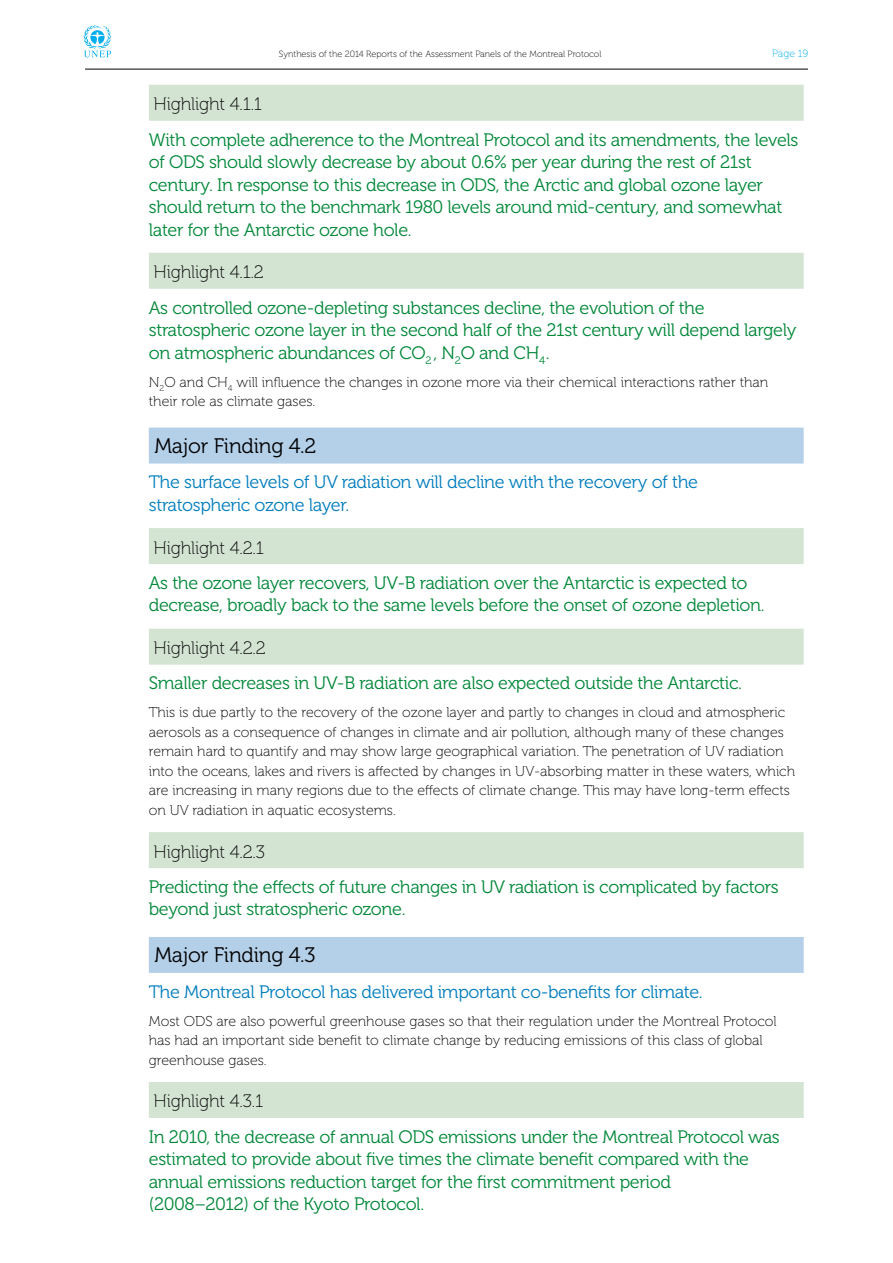
<style>
.page{position:relative;width:893px;height:1263px;background:#fff}
.page>*{position:absolute;margin:0;border:0;box-sizing:border-box;transform-origin:0 0}
.t1{font:21px "Museo 300";letter-spacing:-.01em;color:#000}
.t2{font:18px/22.5px "Museo 300";letter-spacing:-.02em;color:#008738}
.t3{font:18px/22.5px "Museo 300";letter-spacing:-.02em;color:#007dbd}
.t4{font:18px "Museo 100";letter-spacing:-.01em;color:#000}
.t5{font:14.25px/19.5px "Museo 100";color:#000}
.t6{font:10.5px "Museo 100";letter-spacing:-.005em;color:#00aeef}
.t7{font:9px "Museo 100";color:#000}
</style>
<div class="page">
<div style="left:149px;top:85px;width:655px;height:36px;background:#d4e4d3"></div>
<div style="left:149px;top:253px;width:655px;height:36px;background:#d4e4d3"></div>
<div style="left:149px;top:428px;width:655px;height:36px;background:#b4d0e9"></div>
<div style="left:149px;top:528px;width:655px;height:36px;background:#d4e4d3"></div>
<div style="left:149px;top:629px;width:655px;height:36px;background:#d4e4d3"></div>
<div style="left:149px;top:832px;width:655px;height:36px;background:#d4e4d3"></div>
<div style="left:149px;top:937px;width:655px;height:36px;background:#b4d0e9"></div>
<div style="left:149px;top:1082px;width:655px;height:36px;background:#d4e4d3"></div>
<svg style="left:83px;top:25px;width:28px;height:32px"></svg>
<hr style="left:85px;top:69px;width:723px;height:1px;background:#000">
<p class="t7" style="left:279px;top:49px;width:324px">Synthesis of the 2014 Reports of the Assessment Panels of the Montreal Protocol</p>
<p class="t6" style="left:772px;top:47px;width:38px">Page 19</p>
<p class="t4" style="left:154px;top:95px;width:110px">Highlight 4.1.1</p>
<p class="t2" style="left:149px;top:128px;width:651px">With complete adherence to the Montreal Protocol and its amendments, the levels of ODS should slowly decrease by about 0.6% per year during the rest of 21st century. In response to this decrease in ODS, the Arctic and global ozone layer should return to the benchmark 1980 levels around mid-century, and somewhat later for the Antarctic ozone hole.</p>
<p class="t4" style="left:154px;top:263px;width:112px">Highlight 4.1.2</p>
<p class="t2" style="left:149px;top:296px;width:649px">As controlled ozone-depleting substances decline, the evolution of the stratospheric ozone layer in the second half of the 21st century will depend largely on atmospheric abundances of CO<sub>2</sub> , N<sub>2</sub>O and CH<sub>4</sub>.</p>
<p class="t5" style="left:149px;top:372px;width:621px">N<sub>2</sub>O and CH<sub>4</sub> will influence the changes in ozone more via their chemical interactions rather than their role as climate gases.</p>
<p class="t1" style="left:154px;top:434px;width:163px">Major Finding 4.2</p>
<p class="t3" style="left:149px;top:471px;width:551px">The surface levels of UV radiation will decline with the recovery of the stratospheric ozone layer.</p>
<p class="t4" style="left:154px;top:538px;width:112px">Highlight 4.2.1</p>
<p class="t2" style="left:149px;top:572px;width:617px">As the ozone layer recovers, UV-B radiation over the Antarctic is expected to decrease, broadly back to the same levels before the onset of ozone depletion.</p>
<p class="t4" style="left:154px;top:638px;width:114px">Highlight 4.2.2</p>
<p class="t2" style="left:149px;top:672px;width:595px">Smaller decreases in UV-B radiation are also expected outside the Antarctic.</p>
<p class="t5" style="left:149px;top:703px;width:648px">This is due partly to the recovery of the ozone layer and partly to changes in cloud and atmospheric aerosols as a consequence of changes in climate and air pollution, although many of these changes remain hard to quantify and may show large geographical variation. The penetration of UV radiation into the oceans, lakes and rivers is affected by changes in UV-absorbing matter in these waters, which are increasing in many regions due to the effects of climate change. This may have long-term effects on UV radiation in aquatic ecosystems.</p>
<p class="t4" style="left:154px;top:842px;width:113px">Highlight 4.2.3</p>
<p class="t2" style="left:149px;top:876px;width:631px">Predicting the effects of future changes in UV radiation is complicated by factors beyond just stratospheric ozone.</p>
<p class="t1" style="left:154px;top:944px;width:163px">Major Finding 4.3</p>
<p class="t3" style="left:149px;top:981px;width:555px">The Montreal Protocol has delivered important co-benefits for climate.</p>
<p class="t5" style="left:149px;top:1011px;width:629px">Most ODS are also powerful greenhouse gases so that their regulation under the Montreal Protocol has had an important side benefit to climate change by reducing emissions of this class of global greenhouse gases.</p>
<p class="t4" style="left:154px;top:1092px;width:111px">Highlight 4.3.1</p>
<p class="t2" style="left:149px;top:1126px;width:633px">In 2010, the decrease of annual ODS emissions under the Montreal Protocol was estimated to provide about five times the climate benefit compared with the annual emissions reduction target for the first commitment period<br>(2008–2012) of the Kyoto Protocol.</p>
</div>
